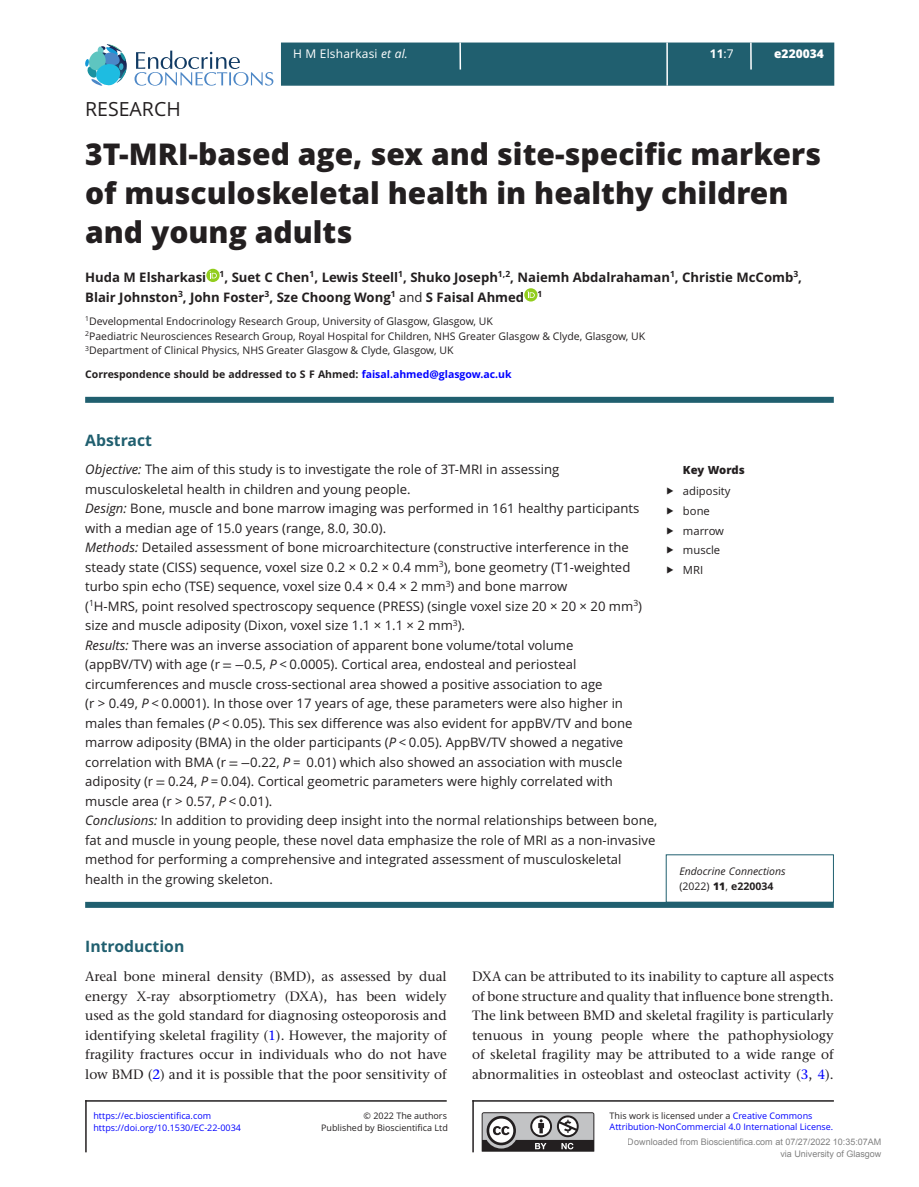
<style>
.page{position:relative;width:919px;height:1187px;background:#fff}
.page>*{position:absolute;margin:0;border:0;box-sizing:border-box;transform-origin:0 0}
.CT{font:800 30px/39px "Open Sans";color:#231f20}
.AT{font:19.5px "Open Sans";color:#231f20}
.H1_Rule{font:700 15.75px "Open Sans";color:#205f6f}
.ABS_H{font:700 15.75px "Open Sans";color:#205f6f}
.TXT{font:500 13.5px/19.5px "Stone Serif ITC Pro";color:#231f20;text-align:justify}
.ABS_TXT{font:13.2px/19.5px "Open Sans";color:#231f20}
.ABS_TXT_L{font:13.2px/19.5px "Open Sans";color:#231f20}
.AU{font:700 13.2px/19.5px "Open Sans";color:#231f20}
.t1{font:12px "Open Sans";letter-spacing:.015em;color:#fff}
.t2{font:800 12px "Open Sans";color:#fff}
.t3{font:700 12px "Open Sans";color:#fff}
.t4{font:11.25px "Open Sans";color:#231f20}
.Keywords_Head{font:800 11.25px "Open Sans";letter-spacing:-.01em;color:#231f20}
.Address{font:10.5px "Open Sans";color:#231f20}
.Corres{font:700 10.5px "Open Sans";color:#231f20}
.Corres-2{font:italic 10.5px "Open Sans";color:#231f20}
.Corres-3{font:10.5px "Open Sans";color:#231f20}
.t5{font:9px "Open Sans";color:#00f}
.t6{font:9px/11.6px "Open Sans";color:#231f20;text-align:right}
.t7{font:9px/12px "Arial";color:rgb(0 0 0/.5);text-align:right}
.s1{font-style:italic}
.s2{font-weight:400}
.s3{color:#00f}
.s4{font-family:"STIX Two Text"}
.s5{font-family:"STIX Two Math"}
.s6{font-weight:800}
.s7{font-weight:700}
</style>
<div class="page">
<div style="left:281px;top:43px;width:553px;height:43px;background:#205f6f;border:2px solid #205f6f"></div>
<svg style="left:750px;top:43px;width:1px;height:27px"></svg>
<hr style="left:666px;top:43px;width:2px;height:43px;background:#fff">
<hr style="left:459px;top:43px;width:2px;height:27px;background:#fff">
<svg style="left:134px;top:51px;width:139px;height:35px"></svg>
<svg style="left:85px;top:44px;width:42px;height:42px"></svg>
<svg style="left:206px;top:269px;width:13px;height:13px"></svg>
<svg style="left:209px;top:271px;width:8px;height:7px"></svg>
<svg style="left:524px;top:288px;width:13px;height:13px"></svg>
<svg style="left:527px;top:291px;width:7px;height:7px"></svg>
<div style="left:85px;top:397px;width:748px;height:6px;background:#205f6f"></div>
<div style="left:85px;top:901px;width:748px;height:6px;background:#205f6f"></div>
<svg style="left:481px;top:1112px;width:113px;height:39px;background:#8c8b8c"></svg>
<hr style="left:472px;top:1100px;width:361px;height:1px;background:#231f20">
<hr style="left:472px;top:1100px;width:2px;height:52px;background:#231f20">
<hr style="left:85px;top:1100px;width:361px;height:1px;background:#231f20">
<hr style="left:85px;top:1100px;width:2px;height:52px;background:#231f20">
<p class="t1" style="left:293px;top:46px;width:116px">H M Elsharkasi <span class="s1">et al.</span></p>
<p class="t3" style="left:709px;top:46px;width:25px">11<span class="s2">:7</span></p>
<p class="t2" style="left:774px;top:45px;width:51px">e220034</p>
<p class="AT" style="left:85px;top:96px;width:97px">RESEARCH</p>
<p class="CT" style="left:85px;top:133px;width:737px">3T-MRI-based age, sex and site-specific markers of musculoskeletal health in healthy children and young adults</p>
<p class="AU" style="left:85px;top:267px;width:718px">Huda M Elsharkasi <sup>1</sup>, Suet C Chen<sup>1</sup>, Lewis Steell<sup>1</sup>, Shuko Joseph<sup>1,2</sup>, Naiemh Abdalrahaman<sup>1</sup>, Christie McComb<sup>3</sup>,<br>Blair Johnston<sup>3</sup>, John Foster<sup>3</sup>, Sze Choong Wong<sup>1</sup> <span class="s2">and</span> S Faisal Ahmed <sup>1</sup></p>
<p class="Address" style="left:85px;top:314px;width:409px"><sup>1</sup>Developmental Endocrinology Research Group, University of Glasgow, Glasgow, UK</p>
<p class="Address" style="left:85px;top:329px;width:561px"><sup>2</sup>Paediatric Neurosciences Research Group, Royal Hospital for Children, NHS Greater Glasgow &amp; Clyde, Glasgow, UK</p>
<p class="Address" style="left:85px;top:343px;width:370px"><sup>3</sup>Department of Clinical Physics, NHS Greater Glasgow &amp; Clyde, Glasgow, UK</p>
<p class="Corres" style="left:85px;top:367px;width:428px">Correspondence should be addressed to S F Ahmed: <span class="s3">faisal.ahmed@glasgow.ac.uk</span></p>
<p class="ABS_H" style="left:85px;top:429px;width:68px">Abstract</p>
<p class="ABS_TXT" style="left:85px;top:459px;width:475px"><span class="s1">Objective:</span> The aim of this study is to investigate the role of 3T-MRI in assessing musculoskeletal health in children and young people.</p>
<p class="ABS_TXT" style="left:85px;top:498px;width:555px"><span class="s1">Design:</span> Bone, muscle and bone marrow imaging was performed in 161 healthy participants with a median age of 15.0 years (range, 8.0, 30.0).</p>
<p class="ABS_TXT" style="left:85px;top:537px;width:558px"><span class="s1">Methods:</span> Detailed assessment of bone microarchitecture (constructive interference in the steady state (CISS) sequence, voxel size 0.2 × 0.2 × 0.4 mm<sup>3</sup>), bone geometry (T1-weighted turbo spin echo (TSE) sequence, voxel size 0.4 × 0.4 × 2 mm<sup>3</sup>) and bone marrow<br>(<sup>1</sup>H-MRS, point resolved spectroscopy sequence (PRESS) (single voxel size 20 × 20 × 20 mm<sup>3</sup>) size and muscle adiposity (Dixon, voxel size 1.1 × 1.1 × 2 mm<sup>3</sup>).</p>
<p class="ABS_TXT" style="left:85px;top:634px;width:549px"><span class="s1">Results:</span> There was an inverse association of apparent bone volume/total volume (appBV/TV) with age (r <span class="s4">=</span> <span class="s5">−</span>0.5, <span class="s1">P</span> &lt; 0.0005). Cortical area, endosteal and periosteal circumferences and muscle cross-sectional area showed a positive association to age<br>(r &gt; 0.49, <span class="s1">P</span> &lt; 0.0001). In those over 17 years of age, these parameters were also higher in males than females (<span class="s1">P</span> &lt; 0.05). This sex difference was also evident for appBV/TV and bone marrow adiposity (BMA) in the older participants (<span class="s1">P</span> &lt; 0.05). AppBV/TV showed a negative correlation with BMA (r <span class="s4">=</span> <span class="s5">−</span>0.22, <span class="s1">P</span> = 0.01) which also showed an association with muscle adiposity (r <span class="s4">=</span> 0.24, <span class="s1">P</span> = 0.04). Cortical geometric parameters were highly correlated with muscle area (r &gt; 0.57, <span class="s1">P</span> &lt; 0.01).</p>
<p class="ABS_TXT_L" style="left:85px;top:810px;width:573px"><span class="s1">Conclusions:</span> In addition to providing deep insight into the normal relationships between bone, fat and muscle in young people, these novel data emphasize the role of MRI as a non-invasive method for performing a comprehensive and integrated assessment of musculoskeletal health in the growing skeleton.</p>
<p class="Keywords_Head" style="left:683px;top:462px;width:63px">Key Words</p>
<p class="t4" style="left:683px;top:483px;width:49px">adiposity</p>
<p class="t4" style="left:683px;top:503px;width:28px">bone</p>
<p class="t4" style="left:683px;top:522px;width:43px">marrow</p>
<p class="t4" style="left:683px;top:542px;width:39px">muscle</p>
<p class="t4" style="left:683px;top:561px;width:22px">MRI</p>
<p class="Corres-2" style="left:679px;top:864px;width:108px">Endocrine Connections</p>
<p class="Corres-3" style="left:679px;top:878px;width:95px">(2022) <span class="s6">11</span>, <span class="s7">e220034</span></p>
<p class="H1_Rule" style="left:85px;top:935px;width:101px">Introduction</p>
<p class="TXT" style="left:85px;top:966px;width:363px">Areal bone mineral density (BMD), as assessed by dual energy X-ray absorptiometry (DXA), has been widely used as the gold standard for diagnosing osteoporosis and identifying skeletal fragility (<span class="s3">1</span>). However, the majority of fragility fractures occur in individuals who do not have low BMD (<span class="s3">2</span>) and it is possible that the poor sensitivity of</p>
<p class="TXT" style="left:472px;top:966px;width:363px">DXA can be attributed to its inability to capture all aspects of bone structure and quality that influence bone strength.<br>The link between BMD and skeletal fragility is particularly tenuous in young people where the pathophysiology of skeletal fragility may be attributed to a wide range of abnormalities in osteoblast and osteoclast activity (<span class="s3">3</span>, <span class="s3">4</span>).</p>
<p class="t5" style="left:93px;top:1109px;width:119px">https://ec.bioscientifica.com</p>
<p class="t6" style="left:321px;top:1109px;width:128px">© 2022 The authors<br>Published by Bioscientifica Ltd</p>
<p class="t6" style="left:609px;top:1109px;width:204px">This work is licensed under a <span class="s3">Creative Commons</span></p>
<p class="t5" style="left:93px;top:1121px;width:149px">https://doi.org/10.1530/EC-22-0034</p>
<p class="t5" style="left:609px;top:1120px;width:225px">Attribution-NonCommercial 4.0 International License.</p>
<p class="t7" style="left:627px;top:1135px;width:255px">Downloaded from Bioscientifica.com at 07/27/2022 10:35:07AM via University of Glasgow</p>
</div>
